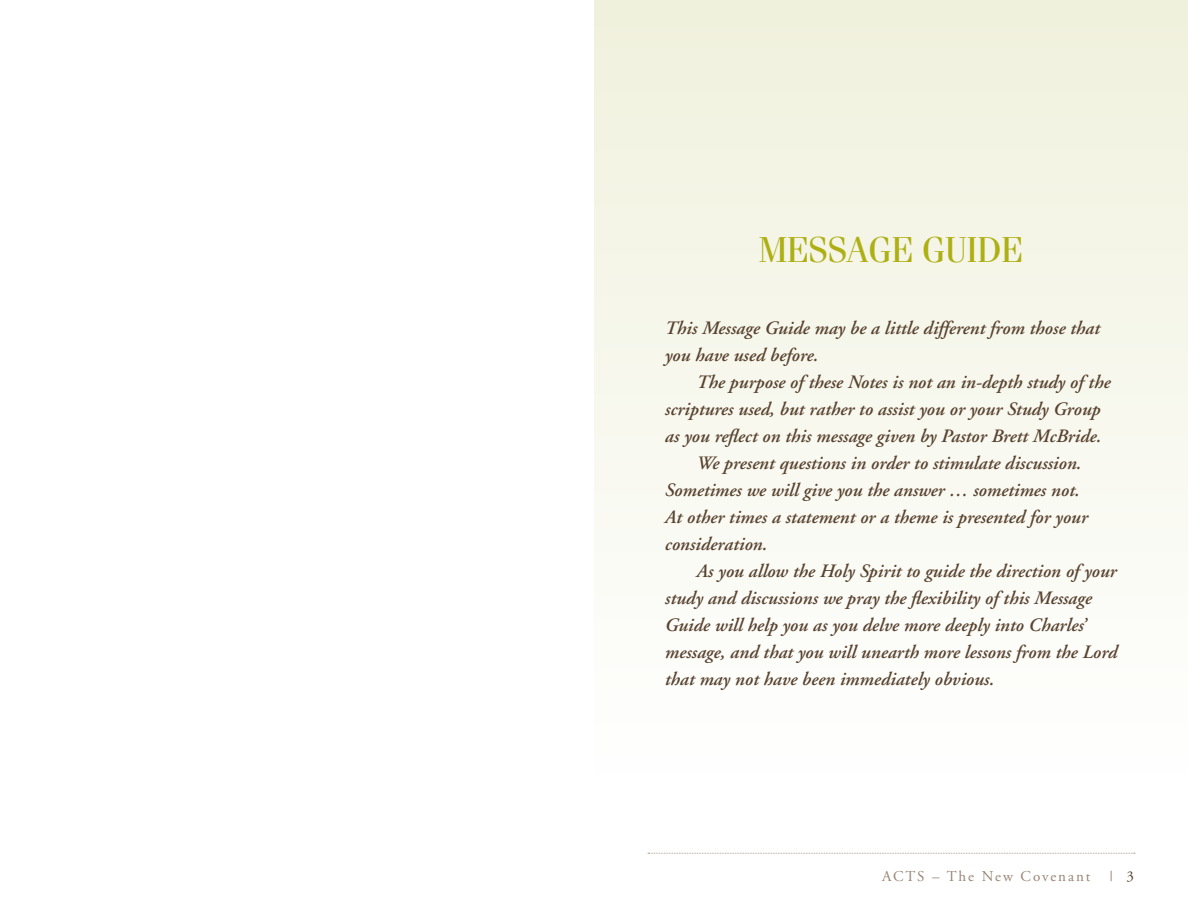
<style>
.page{position:relative;width:1188px;height:918px;background:#fff}
.page>*{position:absolute;margin:0;border:0;box-sizing:border-box;transform-origin:0 0}
.t1{font:36px "Fenice";letter-spacing:-.02em;color:#adaf12}
.t2{font:italic 600 18.9px/27px "Adobe Garamond";color:#594330}
.t3{font:15px "Adobe Garamond";letter-spacing:.13em;color:#988473}
.s1{color:#594330}
</style>
<div class="page">
<svg style="left:648px;top:853px;width:487px;height:1px"></svg>
<div style="left:594px;top:0;width:594px;height:773px;background:linear-gradient(to bottom,#f0f1dc,#fefefe)"></div>
<h1 class="t1" style="left:759px;top:228px;width:266px">MESSAGE GUIDE</h1>
<p class="t2" style="left:664px;top:315px;width:436px">This Message Guide may be a little different from those that you have used before.</p>
<p class="t2" style="left:696px;top:369px;width:416px">The purpose of these Notes is not an in-depth study of the</p>
<p class="t2" style="left:664px;top:396px;width:437px">scriptures used, but rather to assist you or your Study Group</p>
<p class="t2" style="left:664px;top:423px;width:438px">as you reflect on this message given by Pastor Brett McBride.</p>
<p class="t2" style="left:696px;top:450px;width:387px">We present questions in order to stimulate discussion.</p>
<p class="t2" style="left:664px;top:477px;width:416px">Sometimes we will give you the answer … sometimes not.</p>
<p class="t2" style="left:664px;top:504px;width:424px">At other times a statement or a theme is presented for your</p>
<p class="t2" style="left:664px;top:531px;width:104px">consideration.</p>
<p class="t2" style="left:696px;top:558px;width:422px">As you allow the Holy Spirit to guide the direction of your</p>
<p class="t2" style="left:664px;top:585px;width:428px">study and discussions we pray the flexibility of this Message</p>
<p class="t2" style="left:664px;top:612px;width:423px">Guide will help you as you delve more deeply into Charles’</p>
<p class="t2" style="left:664px;top:639px;width:454px">message, and that you will unearth more lessons from the Lord</p>
<p class="t2" style="left:664px;top:666px;width:331px">that may not have been immediately obvious.</p>
<p class="t3" style="left:882px;top:868px;width:210px">ACTS – The New Covenant</p>
<p class="t3" style="left:1110px;top:868px;width:26px">| <span class="s1">3</span></p>
</div>
